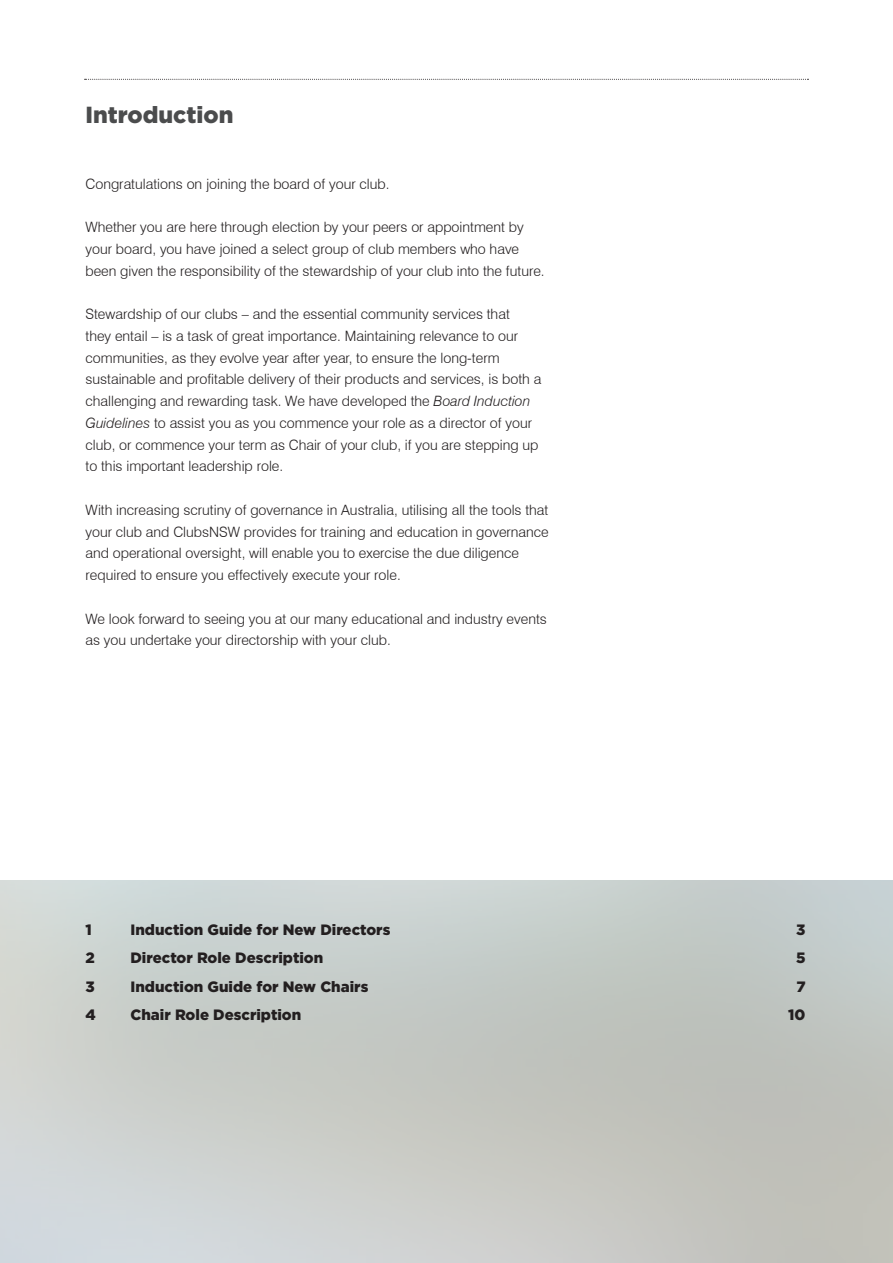
<style>
.page{position:relative;width:893px;height:1263px;background:#fff}
.page>*{position:absolute;margin:0;border:0;box-sizing:border-box;transform-origin:0 0}
.t1{font:900 23.25px "Gotham";color:#4b4c4d}
.t2{font:900 15px "Gotham";color:#231f20}
.t3{font:300 14.25px/21.8px "Swiss 721 BT";color:#231f20}
.s1{font-style:italic}
</style>
<div class="page">
<svg style="left:85px;top:79px;width:723px;height:1px"></svg>
<h1 class="t1" style="left:85px;top:102px;width:150px">Introduction</h1>
<p class="t3" style="left:85px;top:172px;width:306px">Congratulations on joining the board of your club.</p>
<p class="t3" style="left:85px;top:216px;width:461px">Whether you are here through election by your peers or appointment by your board, you have joined a select group of club members who have been given the responsibility of the stewardship of your club into the future.</p>
<p class="t3" style="left:85px;top:303px;width:457px">Stewardship of our clubs – and the essential community services that<br>they entail – is a task of great importance. Maintaining relevance to our communities, as they evolve year after year, to ensure the long-term sustainable and profitable delivery of their products and services, is both a challenging and rewarding task. We have developed the <span class="s1">Board Induction Guidelines</span> to assist you as you commence your role as a director of your club, or commence your term as Chair of your club, if you are stepping up to this important leadership role.</p>
<p class="t3" style="left:85px;top:499px;width:465px">With increasing scrutiny of governance in Australia, utilising all the tools that your club and ClubsNSW provides for training and education in governance and operational oversight, will enable you to exercise the due diligence required to ensure you effectively execute your role.</p>
<p class="t3" style="left:85px;top:607px;width:463px">We look forward to seeing you at our many educational and industry events as you undertake your directorship with your club.</p>
<p class="t2" style="left:85px;top:921px;width:8px">1</p>
<p class="t2" style="left:130px;top:921px;width:261px">Induction Guide for New Directors</p>
<p class="t2" style="left:796px;top:921px;width:11px">3</p>
<p class="t2" style="left:85px;top:949px;width:11px">2</p>
<p class="t2" style="left:130px;top:949px;width:194px">Director Role Description</p>
<p class="t2" style="left:796px;top:949px;width:11px">5</p>
<p class="t2" style="left:85px;top:978px;width:11px">3</p>
<p class="t2" style="left:130px;top:978px;width:239px">Induction Guide for New Chairs</p>
<p class="t2" style="left:796px;top:978px;width:11px">7</p>
<p class="t2" style="left:85px;top:1006px;width:12px">4</p>
<p class="t2" style="left:130px;top:1006px;width:172px">Chair Role Description</p>
<p class="t2" style="left:788px;top:1006px;width:19px">10</p>
</div>
